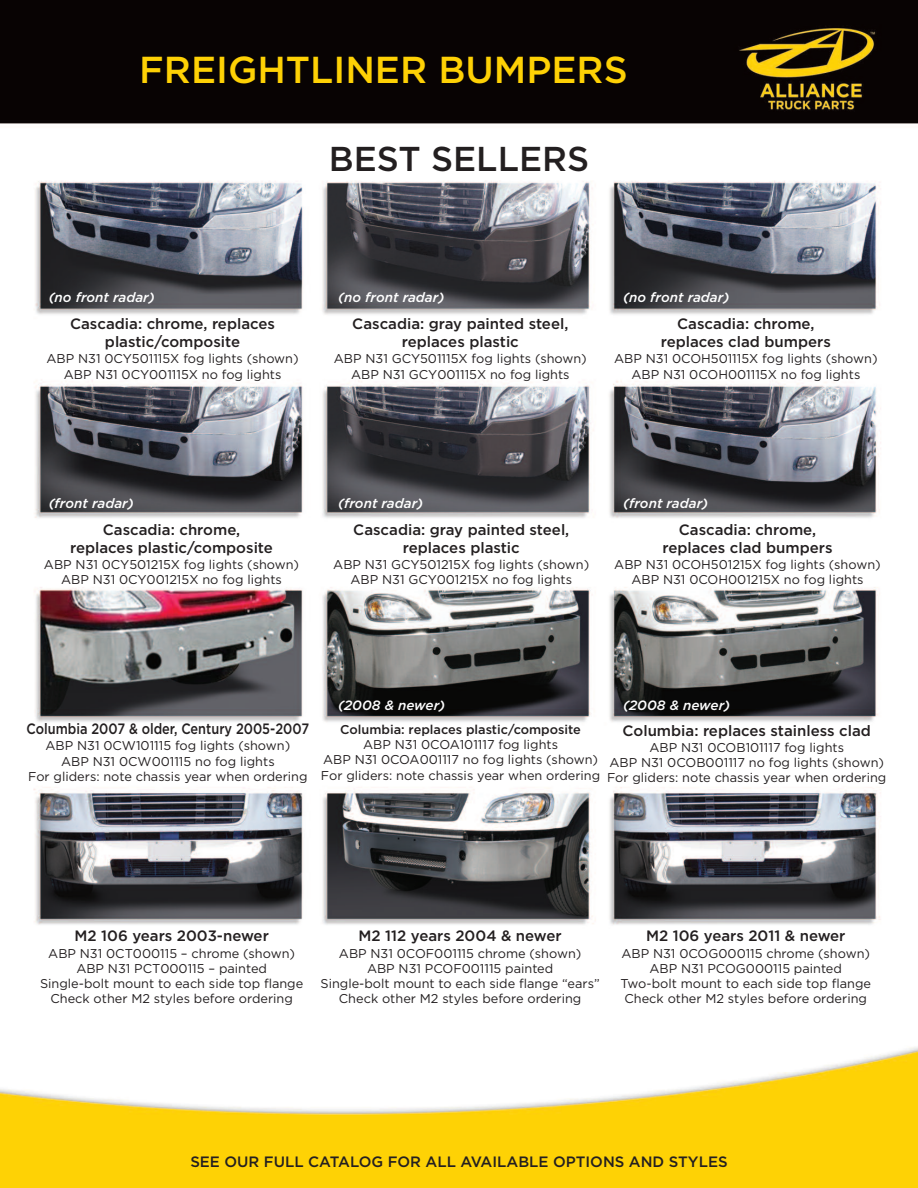
<style>
.page{position:relative;width:918px;height:1188px;background:#fff}
.page>*{position:absolute;margin:0;border:0;box-sizing:border-box;transform-origin:0 0}
.t1{font:500 37.5px "Gotham";color:#fed105}
.t2{font:500 34.5px "Gotham";color:#231f20}
.t3{font:500 15px/18px "Gotham";color:#231f20;text-align:center}
.t4{font:500 15px "Gotham";color:#231f20;scale:.85 1}
.t5{font:italic 500 13.5px "Gotham";color:#fff}
.t6{font:12.75px/15.3px "Gotham";color:#231f20;text-align:center}
.t7{font:500 12.75px "Gotham";color:#231f20}
</style>
<div class="page">
<img style="left:0;top:0;width:918px;height:1188px">
<h1 class="t1" style="left:139px;top:57px;width:490px">FREIGHTLINER BUMPERS</h1>
<h2 class="t2" style="left:329px;top:147px;width:262px">BEST SELLERS</h2>
<p class="t5" style="left:49px;top:290px;width:108px">(no front radar)</p>
<p class="t5" style="left:338px;top:290px;width:108px">(no front radar)</p>
<p class="t5" style="left:623px;top:290px;width:108px">(no front radar)</p>
<p class="t3" style="left:70px;top:316px;width:206px">Cascadia: chrome, replaces plastic/composite</p>
<p class="t6" style="left:47px;top:352px;width:254px">ABP N31 0CY501115X fog lights (shown)<br>ABP N31 0CY001115X no fog lights</p>
<p class="t3" style="left:352px;top:316px;width:218px">Cascadia: gray painted steel, replaces plastic</p>
<p class="t6" style="left:334px;top:352px;width:254px">ABP N31 GCY501115X fog lights (shown)<br>ABP N31 GCY001115X no fog lights</p>
<p class="t3" style="left:661px;top:316px;width:172px">Cascadia: chrome, replaces clad bumpers</p>
<p class="t6" style="left:614px;top:352px;width:265px">ABP N31 0COH501115X fog lights (shown)<br>ABP N31 0COH001115X no fog lights</p>
<p class="t5" style="left:49px;top:495px;width:87px">(front radar)</p>
<p class="t5" style="left:338px;top:495px;width:87px">(front radar)</p>
<p class="t5" style="left:623px;top:495px;width:87px">(front radar)</p>
<p class="t3" style="left:70px;top:522px;width:204px">Cascadia: chrome, replaces plastic/composite</p>
<p class="t6" style="left:44px;top:558px;width:257px">ABP N31 0CY501215X fog lights (shown)<br>ABP N31 0CY001215X no fog lights</p>
<p class="t3" style="left:353px;top:522px;width:218px">Cascadia: gray painted steel, replaces plastic</p>
<p class="t6" style="left:333px;top:558px;width:258px">ABP N31 GCY501215X fog lights (shown)<br>ABP N31 GCY001215X no fog lights</p>
<p class="t3" style="left:662px;top:522px;width:172px">Cascadia: chrome, replaces clad bumpers</p>
<p class="t6" style="left:614px;top:558px;width:268px">ABP N31 0COH501215X fog lights (shown)<br>ABP N31 0COH001215X no fog lights</p>
<p class="t4" style="left:27px;top:724px;width:334px">Columbia 2007 &amp; older, Century 2005-2007</p>
<p class="t6" style="left:28px;top:739px;width:281px">ABP N31 0CW101115 fog lights (shown)<br>ABP N31 0CW001115 no fog lights<br>For gliders: note chassis year when ordering</p>
<p class="t5" style="left:338px;top:698px;width:109px">(2008 &amp; newer)</p>
<p class="t5" style="left:623px;top:698px;width:109px">(2008 &amp; newer)</p>
<p class="t7" style="left:340px;top:725px;width:242px">Columbia: replaces plastic/composite</p>
<p class="t6" style="left:321px;top:738px;width:281px">ABP N31 0COA101117 fog lights<br>ABP N31 0COA001117 no fog lights (shown)<br>For gliders: note chassis year when ordering</p>
<p class="t3" style="left:623px;top:723px;width:250px">Columbia: replaces stainless clad</p>
<p class="t6" style="left:607px;top:741px;width:281px">ABP N31 0COB101117 fog lights<br>ABP N31 0COB001117 no fog lights (shown)<br>For gliders: note chassis year when ordering</p>
<p class="t3" style="left:75px;top:928px;width:196px">M2 106 years 2003-newer</p>
<p class="t6" style="left:40px;top:946px;width:265px">ABP N31 0CT000115 – chrome (shown)<br>ABP N31 PCT000115 – painted<br>Single-bolt mount to each side top flange Check other M2 styles before ordering</p>
<p class="t3" style="left:359px;top:928px;width:205px">M2 112 years 2004 &amp; newer</p>
<p class="t6" style="left:321px;top:946px;width:281px">ABP N31 0COF001115 chrome (shown)<br>ABP N31 PCOF001115 painted<br>Single-bolt mount to each side flange “ears” Check other M2 styles before ordering</p>
<p class="t3" style="left:646px;top:928px;width:201px">M2 106 years 2011 &amp; newer</p>
<p class="t6" style="left:620px;top:946px;width:252px">ABP N31 0COG000115 chrome (shown)<br>ABP N31 PCOG000115 painted Two-bolt mount to each side top flange Check other M2 styles before ordering</p>
<p class="t3" style="left:190px;top:1154px;width:539px">SEE OUR FULL CATALOG FOR ALL AVAILABLE OPTIONS AND STYLES</p>
</div>
